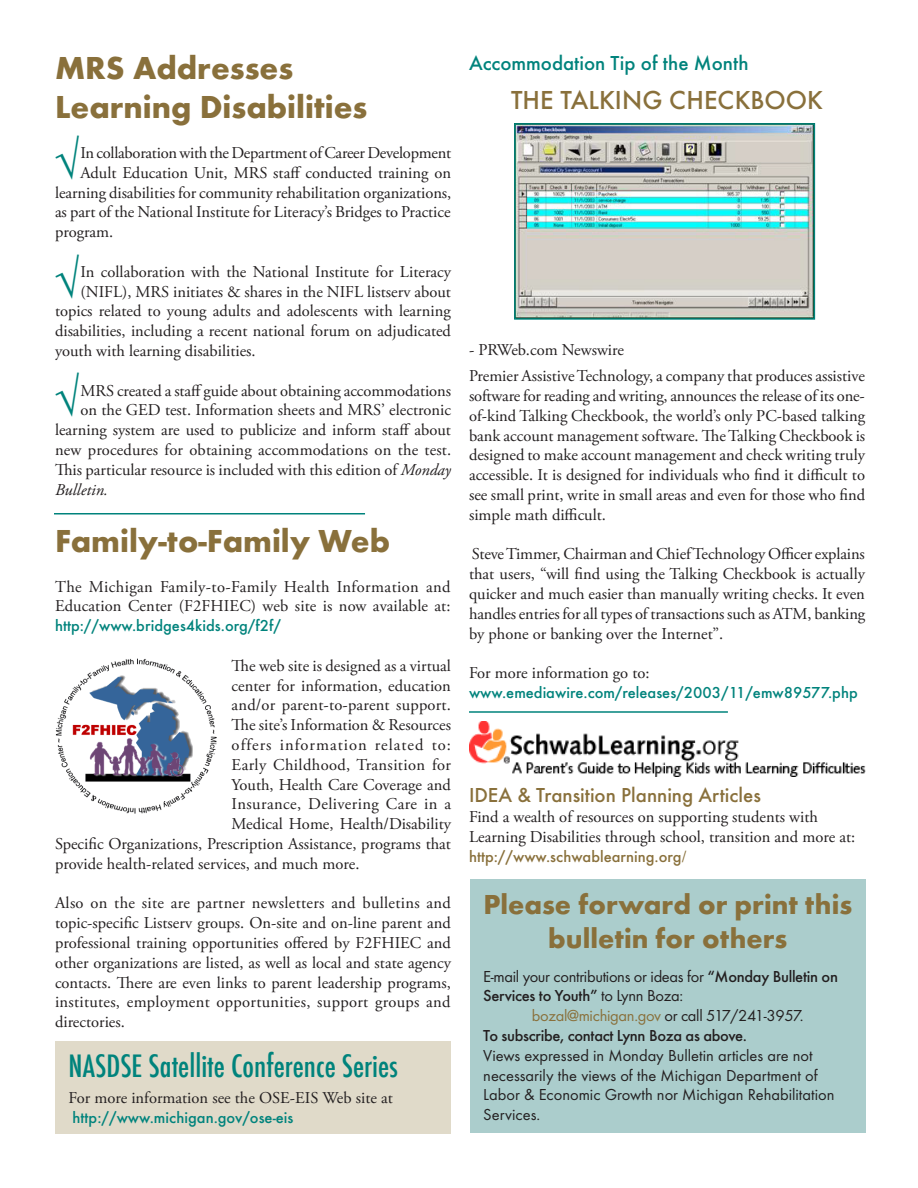
<style>
.page{position:relative;width:918px;height:1188px;background:#fff}
.page>*{position:absolute;margin:0;border:0;box-sizing:border-box;transform-origin:0 0}
.t1{font:46.35px "Adobe Garamond Pro";color:#00837c}
.t2{font:700 33px "Futura T";color:#89703b}
.t3{font:500 condensed 30px "Futura";color:#00837c}
.t4{font:700 28.5px/34.2px "Futura T";color:#89703b;text-align:center}
.t5{font:500 27px "Futura T";color:#89703b}
.t6{font:500 21px "Futura T";color:#89703b}
.t7{font:500 21px "Futura T";color:#00837c}
.t8{font:16.5px/19.8px "Adobe Garamond Pro";color:#231f20;text-align:justify}
.t9{font:16.5px/19.8px "Futura T";color:#231f20}
.t10{font:500 16.5px "Futura T";color:#00837c}
.t11{font:16.5px/19.8px "Futura T";letter-spacing:-.02em;color:#231f20}
.t12{font:16.5px "Adobe Garamond Pro";letter-spacing:.025em;color:#231f20}
.t13{font:500 16.5px "Futura T";color:#89703b}
.t14{font:16.5px "Adobe Garamond Pro";letter-spacing:.06em;color:#231f20}
.t15{font:italic 16.5px "Adobe Garamond Pro";color:#231f20}
.s1{font-style:italic}
.s2{font-family:"Adobe Garamond Pro";font-weight:400}
.s3{font-weight:500}
.s4{color:#89703b}
</style>
<div class="page">
<div style="left:470px;top:880px;width:396px;height:253px;background:#abcdcc"></div>
<hr style="left:54px;top:513px;width:311px;height:2px;background:#00837c">
<hr style="left:469px;top:711px;width:259px;height:2px;background:#00837c">
<div style="left:55px;top:1041px;width:396px;height:93px;background:#e0dac9"></div>
<img style="left:55px;top:658px;width:162px;height:156px">
<img style="left:517px;top:126px;width:295px;height:191px">
<div style="left:514px;top:123px;width:301px;height:197px;border:2px solid #00837c"></div>
<img style="left:469px;top:721px;width:397px;height:55px">
<p class="t2" style="left:55px;top:48px;width:240px">MRS Addresses</p>
<h3 class="t7" style="left:469px;top:51px;width:281px">Accommodation Tip of the Month</h3>
<h3 class="t2" style="left:55px;top:88px;width:314px">Learning Disabilities</h3>
<p class="t1" style="left:55px;top:135px;width:27px">√</p>
<p class="t8" style="left:80px;top:143px;width:372px">In collaboration with the Department of Career Development</p>
<h5 class="t5" style="left:511px;top:85px;width:313px">THE TALKING CHECKBOOK</h5>
<p class="t8" style="left:80px;top:163px;width:372px">Adult Education Unit, MRS staff conducted training on</p>
<p class="t8" style="left:55px;top:183px;width:398px">learning disabilities for community rehabilitation organizations,</p>
<p class="t8" style="left:55px;top:203px;width:397px">as part of the National Institute for Literacy’s Bridges to Practice</p>
<p class="t8" style="left:55px;top:223px;width:60px">program.</p>
<p class="t1" style="left:55px;top:254px;width:27px">√</p>
<p class="t8" style="left:80px;top:262px;width:372px">In collaboration with the National Institute for Literacy</p>
<p class="t8" style="left:80px;top:282px;width:372px">(NIFL), MRS initiates &amp; shares in the NIFL listserv about</p>
<p class="t8" style="left:55px;top:302px;width:397px">topics related to young adults and adolescents with learning</p>
<p class="t8" style="left:55px;top:322px;width:398px">disabilities, including a recent national forum on adjudicated</p>
<p class="t8" style="left:55px;top:341px;width:202px">youth with learning disabilities.</p>
<p class="t1" style="left:55px;top:373px;width:27px">√</p>
<p class="t8" style="left:80px;top:381px;width:372px">MRS created a staff guide about obtaining accommodations</p>
<p class="t8" style="left:469px;top:340px;width:157px">- PRWeb.com Newswire</p>
<p class="t8" style="left:469px;top:367px;width:398px">Premier Assistive Technology, a company that produces assistive software for reading and writing, announces the release of its one&shy;of-kind Talking Checkbook, the world’s only PC-based talking bank account management software. The Talking Checkbook is designed to make account management and check writing truly accessible. It is designed for individuals who find it difficult to see small print, write in small areas and even for those who find simple math difficult.</p>
<p class="t8" style="left:469px;top:545px;width:398px">Steve Timmer, Chairman and Chief Technology Officer explains that users, “will find using the Talking Checkbook is actually quicker and much easier than manually writing checks. It even handles entries for all types of transactions such as ATM, banking by phone or banking over the Internet”.</p>
<p class="t8" style="left:469px;top:664px;width:182px">For more information go to:</p>
<p class="t10" style="left:469px;top:683px;width:390px">www.emediawire.com/releases/2003/11/emw89577.php</p>
<p class="t8" style="left:80px;top:401px;width:372px">on the GED test. Information sheets and MRS’ electronic</p>
<p class="t8" style="left:55px;top:421px;width:398px">learning system are used to publicize and inform staff about</p>
<p class="t8" style="left:55px;top:440px;width:398px">new procedures for obtaining accommodations on the test.</p>
<p class="t8" style="left:55px;top:460px;width:398px">This particular resource is included with this edition of <span class="s1">Monday</span></p>
<p class="t15" style="left:55px;top:479px;width:55px">Bulletin.</p>
<h3 class="t2" style="left:55px;top:522px;width:337px">Family-to-Family Web</h3>
<p class="t8" style="left:55px;top:577px;width:397px">The Michigan Family-to-Family Health Information and<br>Education Center (F2FHIEC) web site is now available at:</p>
<p class="t10" style="left:55px;top:616px;width:227px">http://www.bridges4kids.org/f2f/</p>
<p class="t8" style="left:232px;top:656px;width:221px">The web site is designed as a virtual</p>
<p class="t8" style="left:232px;top:676px;width:221px">center for information, education</p>
<p class="t8" style="left:232px;top:696px;width:221px">and/or parent-to-parent support.</p>
<p class="t8" style="left:232px;top:716px;width:221px">The site’s Information &amp; Resources</p>
<p class="t14" style="left:232px;top:735px;width:221px">offers information related to:</p>
<p class="t12" style="left:232px;top:755px;width:221px">Early Childhood, Transition for</p>
<p class="t8" style="left:232px;top:775px;width:221px">Youth, Health Care Coverage and</p>
<p class="t12" style="left:232px;top:794px;width:221px">Insurance, Delivering Care in a</p>
<p class="t8" style="left:232px;top:815px;width:221px">Medical Home, Health/Disability</p>
<p class="t8" style="left:55px;top:834px;width:397px">Specific Organizations, Prescription Assistance, programs that</p>
<p class="t8" style="left:55px;top:854px;width:306px">provide health-related services, and much more.</p>
<p class="t8" style="left:55px;top:894px;width:398px">Also on the site are partner newsletters and bulletins and topic-specific Listserv groups. On-site and on-line parent and professional training opportunities offered by F2FHIEC and other organizations are listed, as well as local and state agency contacts. There are even links to parent leadership programs, institutes, employment opportunities, support groups and directories.</p>
<h4 class="t3" style="left:69px;top:1047px;width:331px">NASDSE Satellite Conference Series</h4>
<p class="t8" style="left:69px;top:1089px;width:326px">For more information see the OSE-EIS Web site at</p>
<p class="t10" style="left:73px;top:1108px;width:222px">http://www.michigan.gov/ose-eis</p>
<p class="t6" style="left:469px;top:783px;width:293px">IDEA &amp; Transition Planning Articles</p>
<p class="t8" style="left:469px;top:807px;width:388px">Find a wealth of resources on supporting students with<br>Learning Disabilities through school, transition and more at:</p>
<p class="t13" style="left:469px;top:846px;width:219px">http://www.schwablearning.org<span class="s2">/</span></p>
<h5 class="t4" style="left:483px;top:887px;width:370px">Please forward or print this bulletin for others</h5>
<p class="t11" style="left:483px;top:966px;width:356px">E-mail your contributions or ideas for <span class="s3">“Monday Bulletin on<br>Services to Youth”</span> to Lynn Boza:</p>
<p class="t9" style="left:483px;top:1006px;width:353px;text-indent:49px"><span class="s4">bozal@michigan.gov</span> or call 517/241-3957.<br><span class="s3">To subscribe, contact Lynn Boza as above.<br></span>Views expressed in Monday Bulletin articles are not necessarily the views of the Michigan Department of Labor &amp; Economic Growth nor Michigan Rehabilitation Services.</p>
</div>
